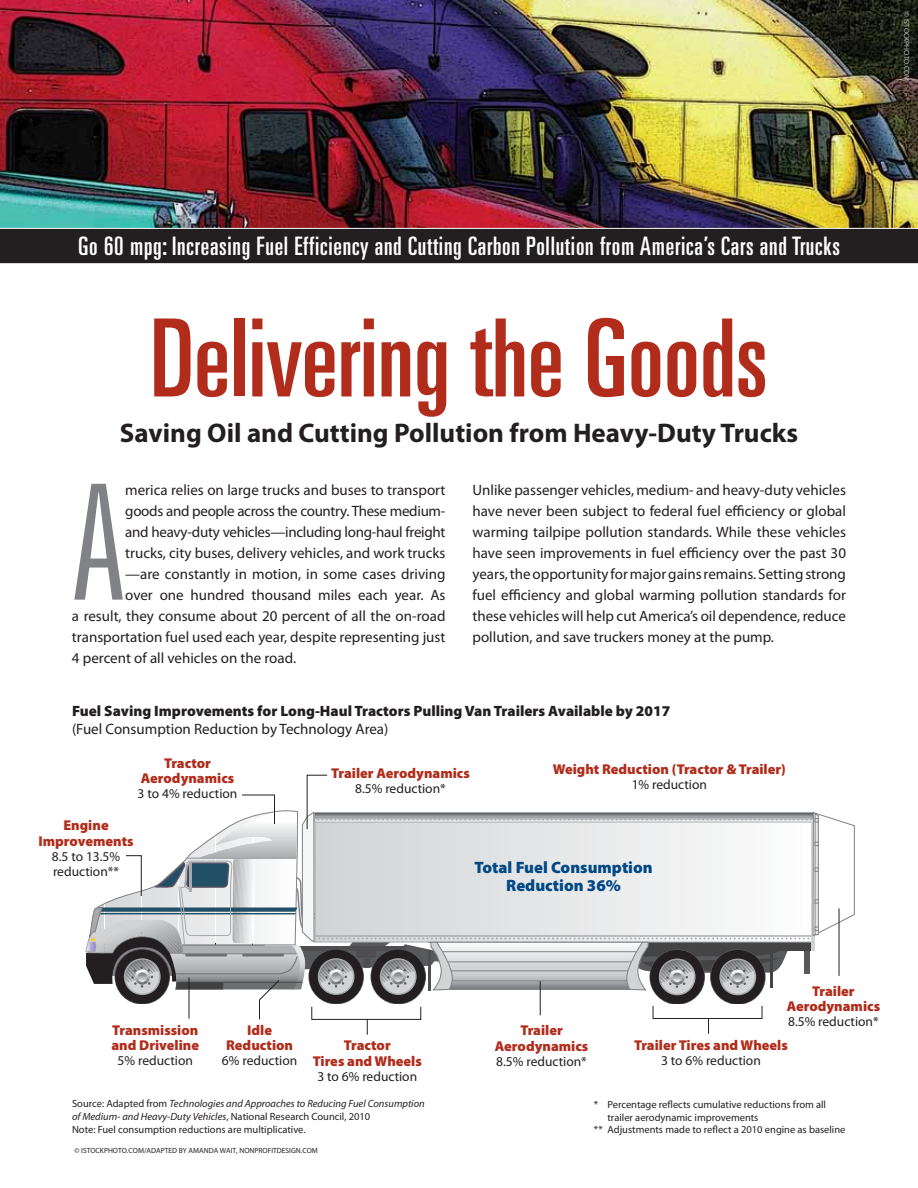
<style>
.page{position:relative;width:918px;height:1188px;background:#fff}
.page>*{position:absolute;margin:0;border:0;box-sizing:border-box;transform-origin:0 0}
.t1{font:300 ultra-condensed 160.5px "Univers";color:#808285}
.t2{font:ultra-condensed 108px "Univers";color:#b12c1b}
.t3{font:700 27px "Myriad Pro";color:#231f20}
.t4{font:ultra-condensed 25.5px "Univers";letter-spacing:.03em;color:#fff}
.t5{font:900 16.5px/18.6px "Myriad Pro";color:#004785;text-align:center}
.t6{font:15px/21px "Myriad Pro";color:#231f20;text-align:justify}
.t7{font:15px "Myriad Pro";letter-spacing:-.02em;color:#231f20}
.t8{font:900 15px "Myriad Pro";color:#231f20}
.t9{font:900 14.25px/15.8px "Myriad Pro";color:#b12c1b;text-align:center}
.t10{font:13.5px/15px "Myriad Pro";color:#231f20}
.t11{font:10.5px/12.6px "Myriad Pro";color:#231f20}
.t12{font:7.5px "Myriad Pro";letter-spacing:.095em;color:#231f20}
.t13{font:7.5px "Myriad Pro";letter-spacing:.13em;color:#b8babc}
.s1{font-style:italic}
</style>
<div class="page">
<div style="left:1px;top:229px;width:917px;height:34px;background:#231f20"></div>
<hr style="left:0;top:262px;width:918px;height:1px;background:#231f20">
<svg style="left:85px;top:774px;width:770px;height:261px"></svg>
<hr style="left:189px;top:977px;width:1px;height:42px;background:#231f20">
<img style="left:0;top:0;width:918px;height:228px">
<p class="t13" style="left:911px;top:12px;width:71px;rotate:90deg">© istockphoto.com</p>
<h3 class="t4" style="left:78px;top:232px;width:763px">Go 60 mpg: Increasing Fuel Efficiency and Cutting Carbon Pollution from America’s Cars and Trucks</h3>
<h2 class="t2" style="left:150px;top:297px;width:619px">Delivering the Goods</h2>
<h3 class="t3" style="left:120px;top:415px;width:680px">Saving Oil and Cutting Pollution from Heavy-Duty Trucks</h3>
<p class="t6" style="left:472px;top:479px;width:375px">Unlike passenger vehicles, medium- and heavy-duty vehicles have never been subject to federal fuel efficiency or global warming tailpipe pollution standards. While these vehicles have seen improvements in fuel efficiency over the past 30 years, the opportunity for major gains remains. Setting strong fuel efficiency and global warming pollution standards for these vehicles will help cut America’s oil dependence, reduce pollution, and save truckers money at the pump.</p>
<h1 class="t1" style="left:72px;top:459px;width:55px">A</h1>
<p class="t6" style="left:125px;top:479px;width:322px">merica relies on large trucks and buses to transport</p>
<p class="t7" style="left:125px;top:501px;width:322px">goods and people across the country. These medium-</p>
<p class="t7" style="left:125px;top:522px;width:322px">and heavy-duty vehicles—including long-haul freight</p>
<p class="t6" style="left:125px;top:542px;width:322px">trucks, city buses, delivery vehicles, and work trucks</p>
<p class="t6" style="left:125px;top:563px;width:322px">—are constantly in motion, in some cases driving</p>
<p class="t6" style="left:125px;top:584px;width:322px">over one hundred thousand miles each year. As</p>
<p class="t6" style="left:72px;top:605px;width:375px">a result, they consume about 20 percent of all the on-road</p>
<p class="t6" style="left:72px;top:626px;width:375px">transportation fuel used each year, despite representing just</p>
<p class="t6" style="left:72px;top:647px;width:226px">4 percent of all vehicles on the road.</p>
<p class="t8" style="left:72px;top:703px;width:600px">Fuel Saving Improvements for Long-Haul Tractors Pulling Van Trailers Available by 2017</p>
<p class="t6" style="left:72px;top:718px;width:318px">(Fuel Consumption Reduction by Technology Area)</p>
<p class="t9" style="left:141px;top:755px;width:95px">Tractor<br>Aerodynamics</p>
<p class="t10" style="left:138px;top:786px;width:101px">3 to 4% reduction</p>
<p class="t9" style="left:39px;top:817px;width:97px">Engine<br>Improvements</p>
<p class="t10" style="left:52px;top:848px;width:70px">8.5 to 13.5% reduction**</p>
<p class="t9" style="left:331px;top:765px;width:140px">Trailer Aerodynamics</p>
<p class="t10" style="left:355px;top:780px;width:92px">8.5% reduction*</p>
<p class="t9" style="left:553px;top:761px;width:235px">Weight Reduction (Tractor &amp; Trailer)</p>
<p class="t10" style="left:632px;top:776px;width:77px">1% reduction</p>
<p class="t5" style="left:475px;top:858px;width:180px">Total Fuel Consumption<br>Reduction 36%</p>
<p class="t9" style="left:111px;top:1022px;width:89px;text-align:left">Transmission and Driveline</p>
<p class="t10" style="left:118px;top:1053px;width:77px">5% reduction</p>
<p class="t9" style="left:226px;top:1022px;width:68px">Idle<br>Reduction</p>
<p class="t10" style="left:222px;top:1053px;width:77px">6% reduction</p>
<p class="t9" style="left:313px;top:1038px;width:111px">Tractor<br>Tires and Wheels</p>
<p class="t10" style="left:317px;top:1069px;width:101px">3 to 6% reduction</p>
<p class="t9" style="left:495px;top:1023px;width:95px">Trailer<br>Aerodynamics</p>
<p class="t10" style="left:496px;top:1054px;width:92px">8.5% reduction*</p>
<p class="t9" style="left:787px;top:983px;width:95px">Trailer<br>Aerodynamics</p>
<p class="t10" style="left:788px;top:1014px;width:92px">8.5% reduction*</p>
<p class="t9" style="left:634px;top:1038px;width:155px">Trailer Tires and Wheels</p>
<p class="t10" style="left:661px;top:1053px;width:101px">3 to 6% reduction</p>
<p class="t11" style="left:72px;top:1097px;width:354px">Source: Adapted from <span class="s1">Technologies and Approaches to Reducing Fuel Consumption of Medium- and Heavy-Duty Vehicles</span>, National Research Council, 2010<br>Note: Fuel consumption reductions are multiplicative.</p>
<p class="t11" style="left:594px;top:1098px;width:234px">* Percentage reflects cumulative reductions from all</p>
<p class="t11" style="left:608px;top:1111px;width:152px">trailer aerodynamic improvements</p>
<p class="t11" style="left:594px;top:1123px;width:253px">** Adjustments made to reflect a 2010 engine as baseline</p>
<p class="t12" style="left:75px;top:1146px;width:245px">© istockphoto.com/adapted by aman da Wait, nonprof itdesign.com</p>
</div>
